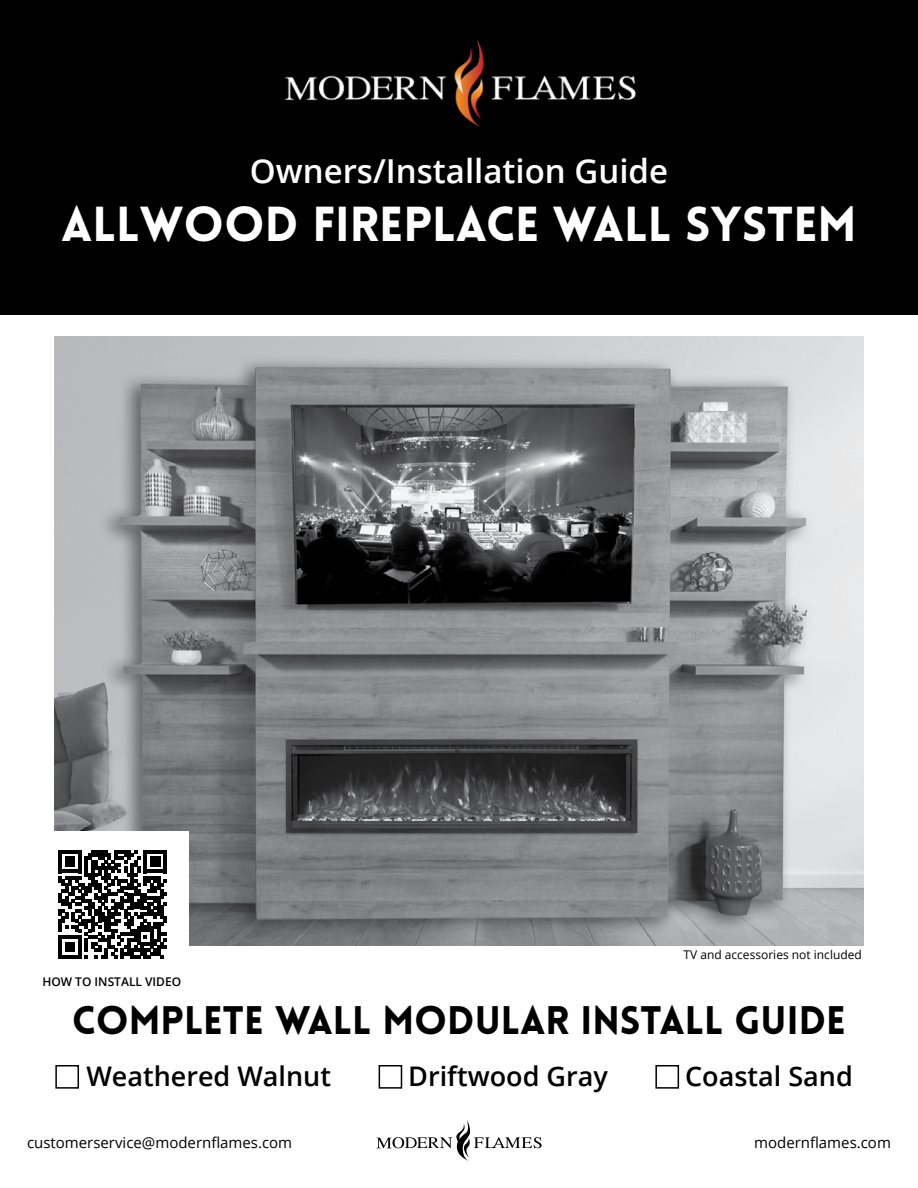
<style>
.page{position:relative;width:918px;height:1188px;background:#fff}
.page>*{position:absolute;margin:0;border:0;box-sizing:border-box;transform-origin:0 0}
.t1{font:900 48px "Lovelo";color:#fff}
.t2{font:900 39px "Lovelo";color:#000}
.t3{font:600 33px "Open Sans";color:#fff}
.t4{font:600 27px "Open Sans";color:#000}
.t5{font:15px "Open Sans";color:#000}
.t6{font:12px "Open Sans";color:#000}
.t7{font:600 12px "Open Sans";color:#000}
</style>
<div class="page">
<svg style="left:376px;top:1120px;width:166px;height:41px"></svg>
<div style="left:0;top:0;width:918px;height:315px;background:#000"></div>
<img style="left:284px;top:40px;width:352px;height:87px">
<img style="left:54px;top:336px;width:810px;height:610px">
<div style="left:55px;top:1065px;width:24px;height:24px;border:2px solid #000"></div>
<div style="left:379px;top:1065px;width:23px;height:24px;border:2px solid #000"></div>
<div style="left:655px;top:1065px;width:24px;height:24px;border:2px solid #000"></div>
<div style="left:37px;top:832px;width:152px;height:140px;background:#fff"></div>
<svg style="left:58px;top:850px;width:109px;height:108px"></svg>
<h3 class="t3" style="left:250px;top:148px;width:420px">Owners/Installation Guide</h3>
<h1 class="t1" style="left:61px;top:194px;width:797px">ALLWOOD FIREPLACE WALL SYSTEM</h1>
<p class="t7" style="left:42px;top:973px;width:140px">HOW TO INSTALL VIDEO</p>
<p class="t6" style="left:683px;top:946px;width:180px">TV and accessories not included</p>
<h2 class="t2" style="left:72px;top:996px;width:775px">COMPLETE WALL MODULAR INSTALL GUIDE</h2>
<h3 class="t4" style="left:86px;top:1058px;width:246px">Weathered Walnut</h3>
<h3 class="t4" style="left:408px;top:1058px;width:201px">Driftwood Gray</h3>
<h3 class="t4" style="left:685px;top:1058px;width:169px">Coastal Sand</h3>
<p class="t5" style="left:27px;top:1132px;width:267px">customerservice@modernflames.com</p>
<p class="t5" style="left:754px;top:1132px;width:138px">modernflames.com</p>
</div>
